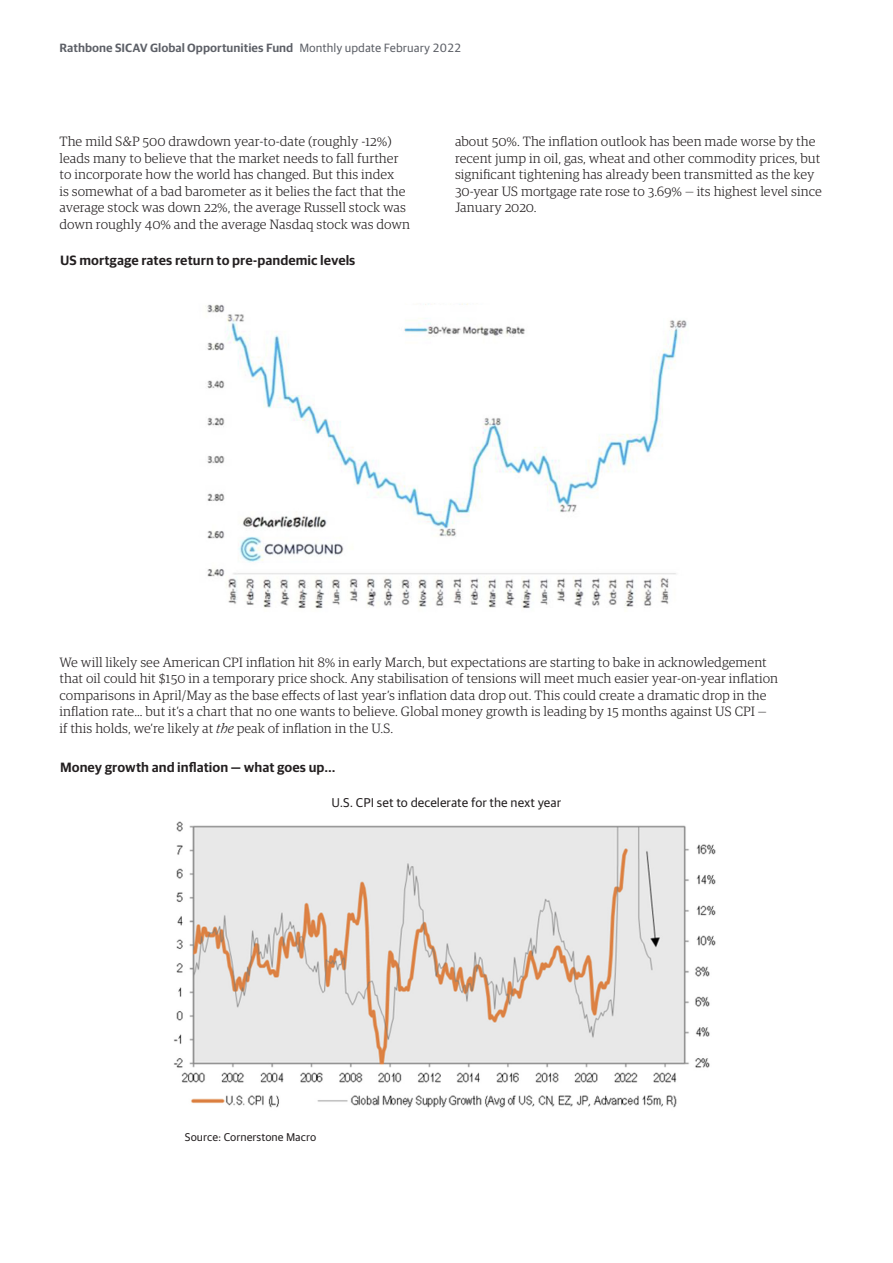
<style>
.page{position:relative;width:893px;height:1263px;background:#fff}
.page>*{position:absolute;margin:0;border:0;box-sizing:border-box;transform-origin:0 0}
.Body_text_9_11{font:300 13.5px/16.5px "Guardian RTB Egyp";color:#231f20}
.Body_text_headings_B{font:600 13.5px "Guardian RTB Sans";color:#231f20}
.Body_text_headings_B-2{font:12.75px "Guardian RTB Sans";color:#231f20}
.t1{font:600 12px "Guardian RTB Sans";color:#5d6067}
.Disclaimer_text{font:11.25px "Guardian RTB Sans";color:#231f20}
.s1{font-weight:400}
.s2{font-style:italic}
</style>
<div class="page">
<img style="left:207px;top:303px;width:480px;height:305px">
<img style="left:174px;top:821px;width:542px;height:287px">
<p class="t1" style="left:60px;top:39px;width:403px">Rathbone SICAV Global Opportunities Fund <span class="s1">Monthly update February 2022</span></p>
<p class="Body_text_9_11" style="left:60px;top:132px;width:352px">The mild S&amp;P 500 drawdown year-to-date (roughly -12%) leads many to believe that the market needs to fall further to incorporate how the world has changed. But this index<br>is somewhat of a bad barometer as it belies the fact that the average stock was down 22%, the average Russell stock was down roughly 40% and the average Nasdaq stock was down</p>
<p class="Body_text_9_11" style="left:455px;top:132px;width:368px">about 50%. The inflation outlook has been made worse by the recent jump in oil, gas, wheat and other commodity prices, but significant tightening has already been transmitted as the key 30-year US mortgage rate rose to 3.69% — its highest level since January 2020.</p>
<p class="Body_text_headings_B" style="left:60px;top:251px;width:297px">US mortgage rates return to pre-pandemic levels</p>
<p class="Body_text_9_11" style="left:60px;top:653px;width:720px">We will likely see American CPI inflation hit 8% in early March, but expectations are starting to bake in acknowledgement that oil could hit $150 in a temporary price shock. Any stabilisation of tensions will meet much easier year-on-year inflation comparisons in April/May as the base effects of last year’s inflation data drop out. This could create a dramatic drop in the inflation rate… but it’s a chart that no one wants to believe. Global money growth is leading by 15 months against US CPI —<br>if this holds, we’re likely at <span class="s2">the</span> peak of inflation in the U.S.</p>
<p class="Body_text_headings_B" style="left:60px;top:757px;width:277px">Money growth and inflation — what goes up...</p>
<p class="Body_text_headings_B-2" style="left:332px;top:793px;width:231px">U.S. CPI set to decelerate for the next year</p>
<p class="Disclaimer_text" style="left:185px;top:1129px;width:133px">Source: Cornerstone Macro</p>
</div>
